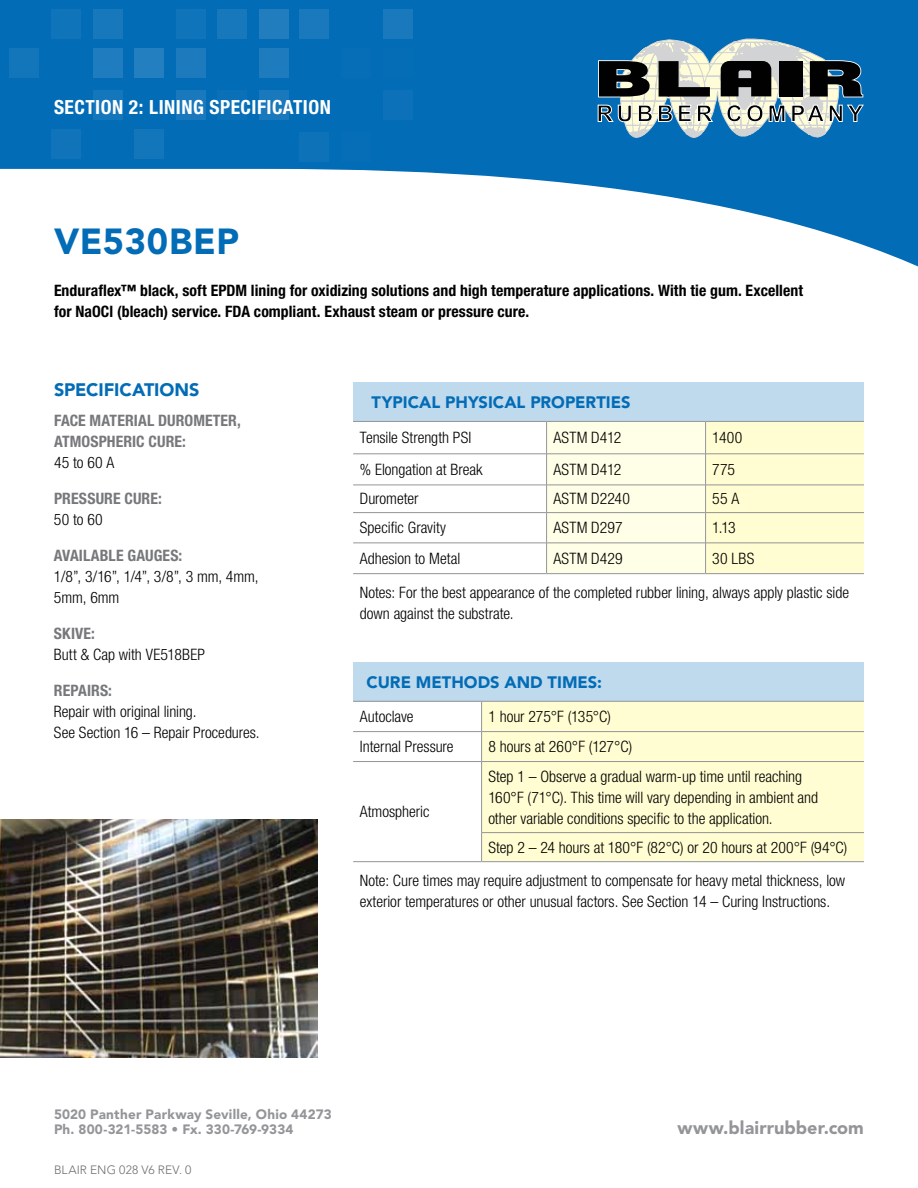
<style>
.page{position:relative;width:918px;height:1188px;background:#fff}
.page>*{position:absolute;margin:0;border:0;box-sizing:border-box;transform-origin:0 0}
.t1{font:900 36px "Avenir LT Std";letter-spacing:.02em;color:#036cb6}
.t2{font:700 condensed 19.5px "Helvetica Neue LT Std";letter-spacing:.025em;color:#fff}
.t3{font:900 18px "Avenir LT Std";letter-spacing:.005em;color:#939598}
.t4{font:900 18px "Avenir LT Std";letter-spacing:-.005em;color:#036cb6}
.t5{font:900 16.5px "Avenir LT Std";color:#036cb6}
.t6{font:300 condensed 15.75px/21px "Helvetica Neue LT Std";color:#000}
.t7{font:700 condensed 15.75px/21px "Helvetica Neue LT Std";letter-spacing:.005em;color:#000}
.t8{font:700 condensed 15.75px/21px "Helvetica Neue LT Std";letter-spacing:.005em;color:#77787b}
.t9{font:900 13.5px/15px "Avenir LT Std";letter-spacing:.005em;color:#939598}
.t10{font:300 12px "Avenir LT Std";letter-spacing:.01em;color:#6d6e71}
</style>
<div class="page">
<svg style="left:0;top:0;width:918px;height:267px;fill:#036cb6"></svg>
<div style="left:51px;top:9px;width:30px;height:29px;background:#1074ba"></div>
<div style="left:93px;top:9px;width:29px;height:29px;background:#1778bc"></div>
<div style="left:176px;top:9px;width:29px;height:29px;background:#1074ba"></div>
<div style="left:218px;top:9px;width:29px;height:29px;background:#1778bc"></div>
<div style="left:259px;top:9px;width:30px;height:29px;background:#217dbe"></div>
<div style="left:300px;top:9px;width:29px;height:29px;background:#1a79bc"></div>
<div style="left:383px;top:9px;width:29px;height:29px;background:#1979bc"></div>
<div style="left:10px;top:49px;width:29px;height:29px;background:#1375ba"></div>
<div style="left:93px;top:49px;width:29px;height:29px;background:#1f7cbe"></div>
<div style="left:135px;top:49px;width:29px;height:29px;background:#237fbf"></div>
<div style="left:176px;top:49px;width:29px;height:29px;background:#1c7abd"></div>
<div style="left:259px;top:49px;width:30px;height:29px;background:#1e7cbe"></div>
<div style="left:93px;top:90px;width:29px;height:30px;background:#1476bb"></div>
<div style="left:176px;top:90px;width:29px;height:30px;background:#1a79bc"></div>
<div style="left:218px;top:90px;width:29px;height:30px;background:#0a70b8"></div>
<div style="left:259px;top:90px;width:30px;height:30px;background:#1a79bc"></div>
<div style="left:341px;top:49px;width:30px;height:29px;background:#066eb7"></div>
<div style="left:383px;top:49px;width:29px;height:29px;background:#046db6"></div>
<div style="left:383px;top:90px;width:29px;height:30px;background:#0c71b8"></div>
<div style="left:341px;top:132px;width:30px;height:29px;background:#066eb7"></div>
<div style="left:135px;top:130px;width:29px;height:29px;background:#1375ba"></div>
<div style="left:51px;top:130px;width:30px;height:29px;background:#1174ba"></div>
<div style="left:299px;top:132px;width:29px;height:29px;background:#0e72b9"></div>
<svg style="left:597px;top:38px;width:267px;height:100px;background:#668492"></svg>
<img style="left:0;top:820px;width:317px;height:237px">
<div style="left:353px;top:382px;width:511px;height:39px;background:#c0daed"></div>
<hr style="left:353px;top:573px;width:194px;height:1px;background:#939598">
<hr style="left:353px;top:421px;width:194px;height:1px;background:#939598">
<hr style="left:353px;top:454px;width:194px;height:1px;background:#939598">
<hr style="left:353px;top:485px;width:194px;height:1px;background:#939598">
<svg style="left:546px;top:421px;width:318px;height:153px;background:#fbf9d9"></svg>
<hr style="left:353px;top:512px;width:194px;height:1px;background:#939598">
<hr style="left:547px;top:512px;width:159px;height:1px;background:#939598">
<hr style="left:546px;top:513px;width:1px;height:30px;background:#939598">
<hr style="left:706px;top:512px;width:158px;height:1px;background:#939598">
<hr style="left:705px;top:513px;width:1px;height:30px;background:#939598">
<hr style="left:353px;top:543px;width:194px;height:1px;background:#939598">
<hr style="left:547px;top:543px;width:159px;height:1px;background:#939598">
<hr style="left:546px;top:543px;width:1px;height:30px;background:#939598">
<hr style="left:706px;top:543px;width:158px;height:1px;background:#939598">
<hr style="left:705px;top:543px;width:1px;height:30px;background:#939598">
<div style="left:353px;top:662px;width:511px;height:39px;background:#c0daed"></div>
<div style="left:482px;top:702px;width:382px;height:159px;background:#fffdd1"></div>
<hr style="left:353px;top:861px;width:129px;height:1px;background:#939598">
<hr style="left:482px;top:861px;width:382px;height:1px;background:#939598">
<hr style="left:353px;top:701px;width:129px;height:1px;background:#939598">
<hr style="left:482px;top:701px;width:382px;height:1px;background:#939598">
<hr style="left:353px;top:761px;width:129px;height:1px;background:#939598">
<hr style="left:482px;top:761px;width:382px;height:1px;background:#939598">
<hr style="left:481px;top:762px;width:1px;height:70px;background:#939598">
<svg style="left:481px;top:833px;width:1px;height:28px"></svg>
<svg style="left:481px;top:702px;width:1px;height:59px"></svg>
<hr style="left:481px;top:832px;width:383px;height:1px;background:#939598">
<hr style="left:353px;top:731px;width:129px;height:1px;background:#939598">
<hr style="left:482px;top:731px;width:382px;height:1px;background:#939598">
<p class="t2" style="left:54px;top:95px;width:21px">Sectio</p>
<p class="t2" style="left:112px;top:95px;width:118px">n 2: Lining Specificatio</p>
<p class="t2" style="left:320px;top:95px;width:13px">n</p>
<h1 class="t1" style="left:54px;top:219px;width:183px">VE530BEP</h1>
<p class="t7" style="left:54px;top:280px;width:751px">Enduraflex™ black, soft EPDM lining for oxidizing solutions and high temperature applications. With tie gum. Excellent for NaOCl (bleach) service. FDA compliant. Exhaust steam or pressure cure.</p>
<p class="t4" style="left:54px;top:378px;width:134px">SPECIFICATIONS</p>
<p class="t8" style="left:54px;top:409px;width:188px">FACE MATERIAL DUROMETER,<br>ATMOSPHERIC CURE:</p>
<p class="t6" style="left:54px;top:451px;width:62px">45 to 60 A</p>
<p class="t8" style="left:54px;top:487px;width:18px">Pressure</p>
<p class="t8" style="left:125px;top:487px;width:39px">Cure:</p>
<p class="t6" style="left:54px;top:508px;width:50px">50 to 60</p>
<p class="t8" style="left:54px;top:544px;width:25px">Availa</p>
<p class="t8" style="left:100px;top:544px;width:46px">ble Gauges</p>
<p class="t8" style="left:179px;top:544px;width:5px">:</p>
<p class="t6" style="left:54px;top:565px;width:206px">1/8”, 3/16”, 1/4”, 3/8”, 3 mm, 4mm,<br>5mm, 6mm</p>
<p class="t8" style="left:54px;top:622px;width:43px">Skive:</p>
<p class="t6" style="left:54px;top:643px;width:153px">Butt &amp; Cap with VE518BEP</p>
<p class="t8" style="left:54px;top:679px;width:18px">Repairs</p>
<p class="t8" style="left:108px;top:679px;width:5px">:</p>
<p class="t6" style="left:54px;top:700px;width:207px">Repair with original lining.<br>See Section 16 – Repair Procedures.</p>
<p class="t5" style="left:372px;top:392px;width:250px">TYPICAL PHYSICAL PROPERTIES</p>
<p class="t6" style="left:360px;top:427px;width:113px">Tensile Strength PSI</p>
<p class="t6" style="left:553px;top:427px;width:69px">ASTM D412</p>
<p class="t6" style="left:712px;top:427px;width:31px">1400</p>
<p class="t6" style="left:360px;top:459px;width:124px">% Elongation at Break</p>
<p class="t6" style="left:553px;top:459px;width:69px">ASTM D412</p>
<p class="t6" style="left:712px;top:459px;width:24px">775</p>
<p class="t6" style="left:360px;top:488px;width:60px">Durometer</p>
<p class="t6" style="left:553px;top:488px;width:78px">ASTM D2240</p>
<p class="t6" style="left:712px;top:488px;width:28px">55 A</p>
<p class="t6" style="left:360px;top:517px;width:88px">Specific Gravity</p>
<p class="t6" style="left:553px;top:517px;width:71px">ASTM D297</p>
<p class="t6" style="left:712px;top:517px;width:25px">1.13</p>
<p class="t6" style="left:360px;top:548px;width:102px">Adhesion to Metal</p>
<p class="t6" style="left:553px;top:548px;width:71px">ASTM D429</p>
<p class="t6" style="left:360px;top:541px;width:491px;line-height:34.5px;text-indent:352px">30 LBS<br>Notes: For the best appearance of the completed rubber lining, always apply plastic side</p>
<p class="t6" style="left:360px;top:603px;width:155px">down against the substrate.</p>
<p class="t5" style="left:367px;top:672px;width:208px">CURE METHODS AN D TIMES</p>
<p class="t5" style="left:597px;top:672px;width:6px">:</p>
<p class="t6" style="left:360px;top:706px;width:55px">Autoclave</p>
<p class="t6" style="left:488px;top:706px;width:124px">1 hour 275°F (135°C)</p>
<p class="t6" style="left:360px;top:736px;width:95px">Internal Pressure</p>
<p class="t6" style="left:488px;top:736px;width:145px">8 hours at 260°F (127°C)</p>
<p class="t6" style="left:488px;top:765px;width:331px">Step 1 – Observe a gradual warm-up time until reaching<br>160°F (71°C). This time will vary depending in ambient and other variable conditions specific to the application.</p>
<p class="t6" style="left:360px;top:830px;width:489px;line-height:33.6px;text-align:right">Step 2 – 24 hours at 180°F (82°C) or 20 hours at 200°F (94°C)<br>Note: Cure times may require adjustment to compensate for heavy metal thickness, low</p>
<p class="t6" style="left:360px;top:891px;width:472px">exterior temperatures or other unusual factors. See Section 14 – Curing Instructions.</p>
<p class="t6" style="left:360px;top:801px;width:71px">Atmospheric</p>
<p class="t9" style="left:54px;top:1107px;width:279px">5020 PANTHER PARKWAY SEVILLE, OHIO 44273<br>PH. 800-321-5583 • FX. 330-769-9334</p>
<p class="t3" style="left:678px;top:1117px;width:188px">WWW.BLAIRRUBBER.COM</p>
<p class="t10" style="left:54px;top:1163px;width:139px">BLAIR ENG 028 V6 Rev. 0</p>
</div>
